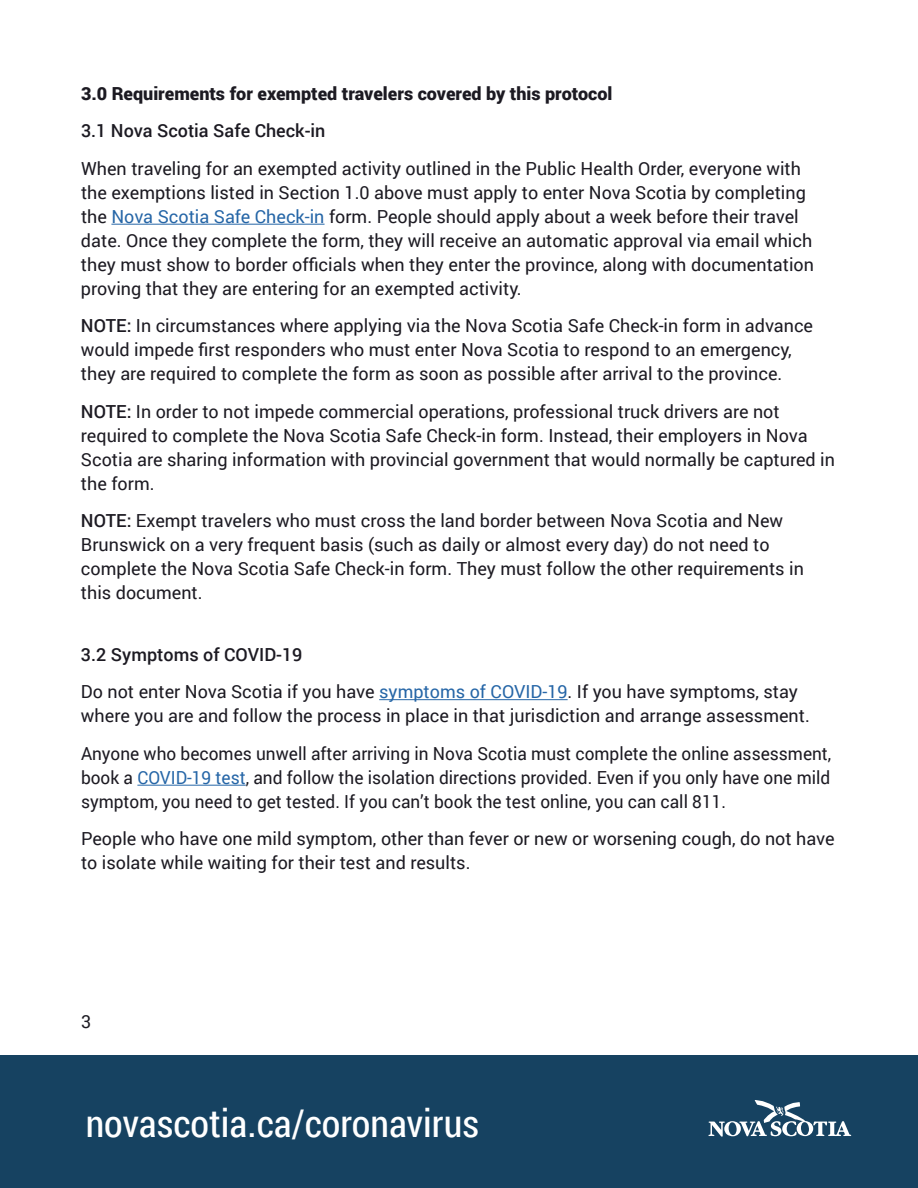
<style>
.page{position:relative;width:918px;height:1188px;background:#fff}
.page>*{position:absolute;margin:0;border:0;box-sizing:border-box;transform-origin:0 0}
.t1{font:38.25px "Roboto Condensed";color:#fff}
.t2{font:18px/24px "Roboto";color:#1c1a22}
.t3{font:18px/24px "Roboto";color:#1c1a22;scale:.96 1}
.t4{font:900 18px "Roboto";color:#1c1a22}
.t5{font:500 18px "Roboto";color:#1c1a22}
.s1{color:#2666a7}
.s2{font-weight:500}
</style>
<div class="page">
<div style="left:0;top:1055px;width:918px;height:133px;background:#164261"></div>
<svg style="left:708px;top:1100px;width:143px;height:37px"></svg>
<hr style="left:111px;top:224px;width:214px;height:1px;background:#2666a7">
<hr style="left:379px;top:699px;width:189px;height:1px;background:#2666a7">
<hr style="left:137px;top:785px;width:109px;height:1px;background:#2666a7">
<p class="t4" style="left:81px;top:81px;width:533px">3.0 Requirements for exempted travelers covered by this protocol</p>
<p class="t5" style="left:81px;top:118px;width:246px">3.1 Nova Scotia Safe Check-in</p>
<p class="t2" style="left:81px;top:156px;width:735px">When traveling for an exempted activity outlined in the Public Health Order, everyone with the exemptions listed in Section 1.0 above must apply to enter Nova Scotia by completing the <span class="s1">Nova Scotia Safe Check-in</span> form. People should apply about a week before their travel date. Once they complete the form, they will receive an automatic approval via email which they must show to border officials when they enter the province, along with documentation proving that they are entering for an exempted activity.</p>
<p class="t2" style="left:81px;top:313px;width:734px"><span class="s2">NOTE:</span> In circumstances where applying via the Nova Scotia Safe Check-in form in advance would impede first responders who must enter Nova Scotia to respond to an emergency, they are required to complete the form as soon as possible after arrival to the province.</p>
<p class="t2" style="left:81px;top:399px;width:756px"><span class="s2">NOTE:</span> In order to not impede commercial operations, professional truck drivers are not required to complete the Nova Scotia Safe Check-in form. Instead, their employers in Nova Scotia are sharing information with provincial government that would normally be captured in the form.</p>
<p class="t2" style="left:81px;top:508px;width:724px"><span class="s2">NOTE:</span> Exempt travelers who must cross the land border between Nova Scotia and New Brunswick on a very frequent basis (such as daily or almost every day) do not need to complete the Nova Scotia Safe Check-in form. They must follow the other requirements in this document.</p>
<p class="t2" style="left:81px;top:635px;width:719px;line-height:37.5px"><span class="s2">3.2 Symptoms of COVID-19<br></span>Do not enter Nova Scotia if you have <span class="s1">symptoms of COVID-19</span>. If you have symptoms, stay</p>
<p class="t2" style="left:81px;top:696px;width:752px;line-height:37.7px">where you are and follow the process in place in that jurisdiction and arrange assessment.<br>Anyone who becomes unwell after arriving in Nova Scotia must complete the online assessment,</p>
<p class="t3" style="left:81px;top:765px;width:782px">book a <span class="s1">COVID-19 test</span>, and follow the isolation directions provided. Even if you only have one mild symptom, you need to get tested. If you can’t book the test online, you can call 811.</p>
<p class="t2" style="left:81px;top:826px;width:755px">People who have one mild symptom, other than fever or new or worsening cough, do not have to isolate while waiting for their test and results.</p>
<p class="t2" style="left:81px;top:1008px;width:12px">3</p>
<h1 class="t1" style="left:86px;top:1097px;width:395px">novascotia.ca/coronavirus</h1>
</div>
